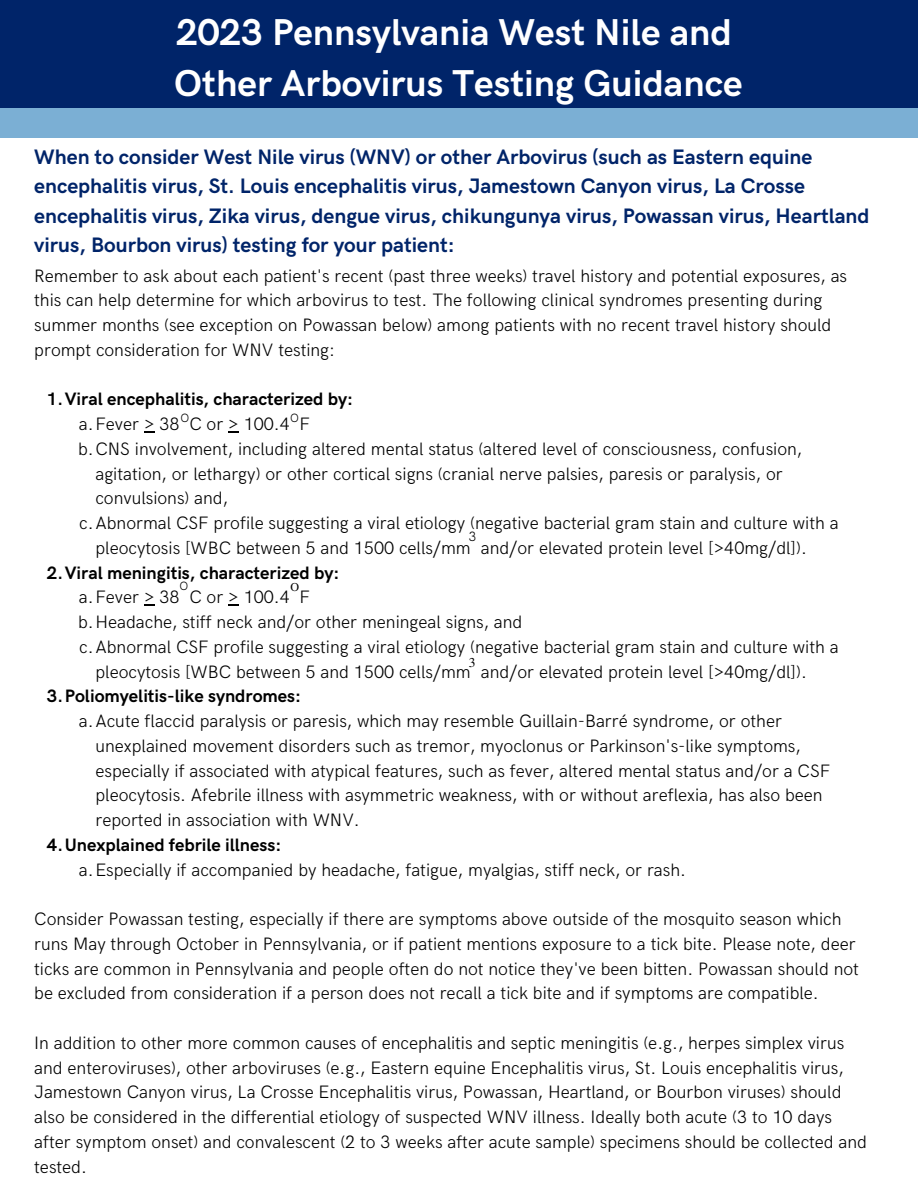
<style>
.page{position:relative;width:918px;height:1188px;background:#fff}
.page>*{position:absolute;margin:0;border:0;box-sizing:border-box;transform-origin:0 0}
.t1{font:700 37.5px "HK Grotesk";color:#fff}
.t2{font:700 21px/29.2px "HK Grotesk";color:#002469}
.t3{font:300 18px/24.8px "HK Grotesk";color:#000}
.t4{font:700 18px "HK Grotesk";color:#000}
.t5{font:13.5px "Te X Gyre Termes";color:#000}
.t6{font:300 13.5px "HK Grotesk";color:#000}
.t7{font:300 12px "HK Grotesk";color:#000}
.t8{font:12px "Te X Gyre Termes";color:#000}
</style>
<div class="page">
<div style="left:0;top:0;width:918px;height:138px;background:#7bafd4"></div>
<div style="left:0;top:0;width:918px;height:107px;background:#002469"></div>
<p class="t1" style="left:176px;top:11px;width:557px">2023 Pennsylvania West Nile and</p>
<p class="t1" style="left:174px;top:63px;width:570px">Other Arbovirus Testing Guidance</p>
<p class="t2" style="left:34px;top:143px;width:837px">When to consider West Nile virus (WNV) or other Arbovirus (such as Eastern equine encephalitis virus, St. Louis encephalitis virus, Jamestown Canyon virus, La Crosse encephalitis virus, Zika virus, dengue virus, chikungunya virus, Powassan virus, Heartland virus, Bourbon virus) testing for your patient:</p>
<p class="t3" style="left:34px;top:264px;width:814px">Remember to ask about each patient's recent (past three weeks) travel history and potential exposures, as this can help determine for which arbovirus to test. The following clinical syndromes presenting during summer months (see exception on Powassan below) among patients with no recent travel history should prompt consideration for WNV testing:</p>
<p class="t4" style="left:47px;top:389px;width:308px">1.Viral encephalitis, characterized by:</p>
<p class="t3" style="left:79px;top:412px;width:233px">a.Fever &gt; 38 C or &gt; 100.4 F</p>
<p class="t3" style="left:95px;top:437px;width:708px;text-indent:-17px">b.CNS involvement, including altered mental status (altered level of consciousness, confusion, agitation, or lethargy) or other cortical signs (cranial nerve palsies, paresis or paralysis, or convulsions) and,</p>
<p class="t3" style="left:95px;top:511px;width:745px;text-indent:-16px">c.Abnormal CSF profile suggesting a viral etiology (negative bacterial gram stain and culture with a pleocytosis [WBC between 5 and 1500 cells/mm and/or elevated protein level [&gt;40mg/dl]).</p>
<p class="t4" style="left:47px;top:563px;width:294px">2.Viral meningitis, characterized by:</p>
<p class="t3" style="left:79px;top:586px;width:233px">a.Fever &gt; 38 C or &gt; 100.4 F</p>
<p class="t3" style="left:78px;top:610px;width:446px">b.Headache, stiff neck and/or other meningeal signs, and</p>
<p class="t3" style="left:95px;top:635px;width:745px;text-indent:-16px">c.Abnormal CSF profile suggesting a viral etiology (negative bacterial gram stain and culture with a pleocytosis [WBC between 5 and 1500 cells/mm and/or elevated protein level [&gt;40mg/dl]).</p>
<p class="t4" style="left:47px;top:686px;width:256px">3.Poliomyelitis-like syndromes:</p>
<p class="t3" style="left:95px;top:709px;width:736px;text-indent:-17px">a.Acute flaccid paralysis or paresis, which may resemble Guillain-Barré syndrome, or other unexplained movement disorders such as tremor, myoclonus or Parkinson's-like symptoms, especially if associated with atypical features, such as fever, altered mental status and/or a CSF pleocytosis. Afebrile illness with asymmetric weakness, with or without areflexia, has also been reported in association with WNV.</p>
<p class="t4" style="left:47px;top:835px;width:236px">4.Unexplained febrile illness:</p>
<p class="t3" style="left:79px;top:858px;width:609px">a.Especially if accompanied by headache, fatigue, myalgias, stiff neck, or rash.</p>
<p class="t7" style="left:180px;top:411px;width:10px">O</p>
<p class="t7" style="left:290px;top:411px;width:10px">O</p>
<p class="t6" style="left:469px;top:529px;width:9px">3</p>
<p class="t7" style="left:179px;top:579px;width:10px">O</p>
<p class="t8" style="left:291px;top:579px;width:10px">O</p>
<p class="t5" style="left:469px;top:653px;width:8px">3</p>
<p class="t3" style="left:34px;top:907px;width:826px">Consider Powassan testing, especially if there are symptoms above outside of the mosquito season which runs May through October in Pennsylvania, or if patient mentions exposure to a tick bite. Please note, deer ticks are common in Pennsylvania and people often do not notice they've been bitten. Powassan should not be excluded from consideration if a person does not recall a tick bite and if symptoms are compatible.</p>
<p class="t3" style="left:34px;top:1031px;width:834px">In addition to other more common causes of encephalitis and septic meningitis (e.g., herpes simplex virus and enteroviruses), other arboviruses (e.g., Eastern equine Encephalitis virus, St. Louis encephalitis virus, Jamestown Canyon virus, La Crosse Encephalitis virus, Powassan, Heartland, or Bourbon viruses) should also be considered in the differential etiology of suspected WNV illness. Ideally both acute (3 to 10 days after symptom onset) and convalescent (2 to 3 weeks after acute sample) specimens should be collected and tested.</p>
</div>
